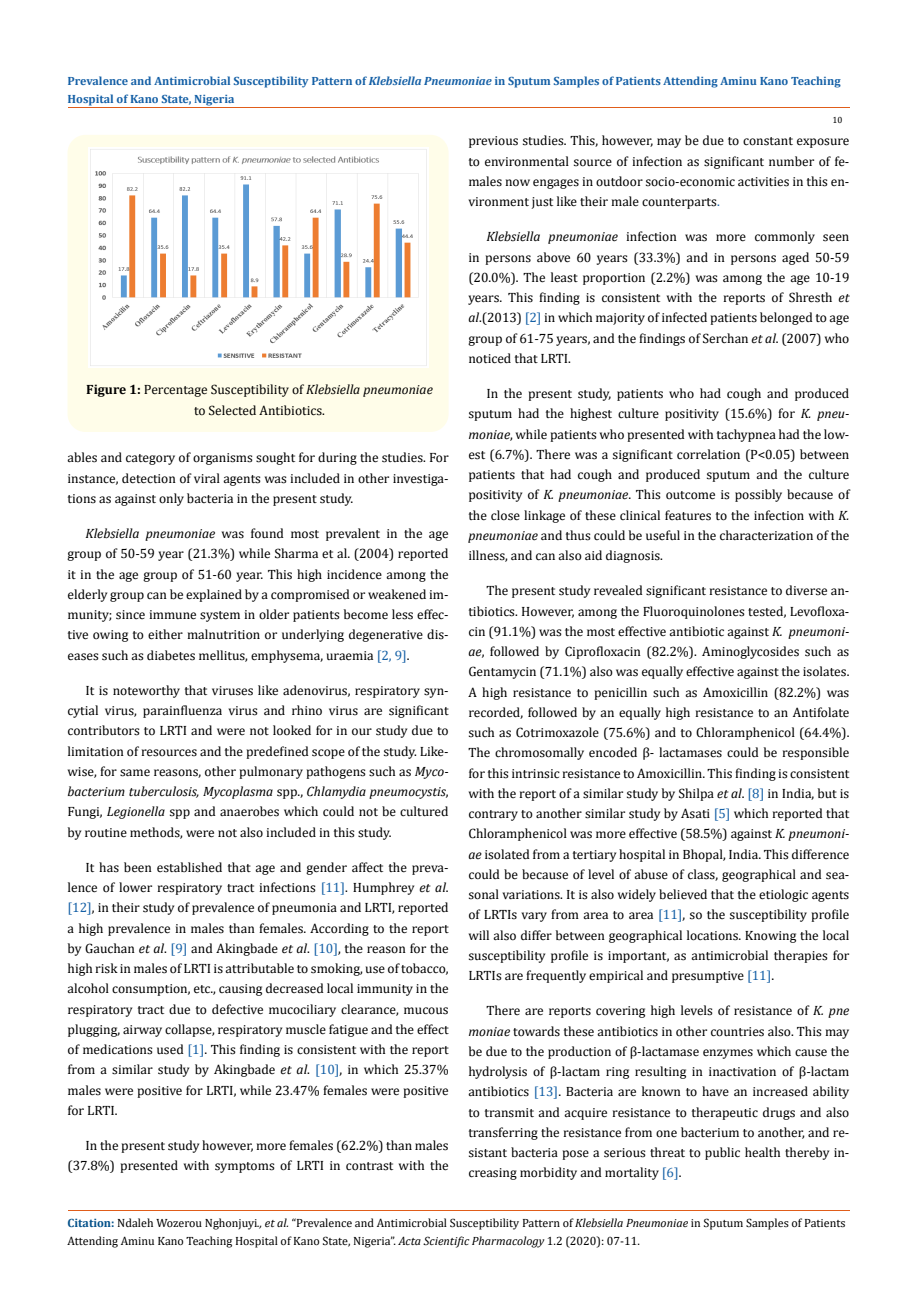
<style>
.page{position:relative;width:917px;height:1314px;background:#fff}
.page>*{position:absolute;margin:0;border:0;box-sizing:border-box;transform-origin:0 0}
.t1{font:13.5px/20.2px "Cambria";color:#000;text-align:justify}
.t2{font:12px/18px "Cambria";color:#000}
.t3{font:700 12px/18px "Cambria";color:#1560a6}
.t4{font:9px "Cambria";color:#000}
.s1{font-style:italic}
.s2{font-weight:700}
.s3{color:#1560a6}
.s4{font-weight:700;color:#035089}
</style>
<div class="page">
<div style="left:68px;top:135px;width:380px;height:297px;background:#fffde9;border-radius:18px"></div>
<img style="left:88px;top:147px;width:341px;height:220px">
<hr style="left:68px;top:108px;width:781px;height:1px;background:#e05d1a">
<hr style="left:68px;top:1210px;width:781px;height:1px;background:#e05d1a">
<p class="t3" style="left:67px;top:71px;width:774px">Prevalence and Antimicrobial Susceptibility Pattern of <span class="s1">Klebsiella Pneumoniae</span> in Sputum Samples of Patients Attending Aminu Kano Teaching<br>Hospital of Kano State, Nigeria</p>
<p class="t1" style="left:86px;top:379px;width:348px;line-height:21px;text-align:center"><span class="s2">Figure 1:</span> Percentage Susceptibility of <span class="s1">Klebsiella pneumoniae </span>to Selected Antibiotics.</p>
<p class="t1" style="left:67px;top:448px;width:383px">ables and category of organisms sought for during the studies. For instance, detection of viral agents was included in other investiga&shy;tions as against only bacteria in the present study.</p>
<p class="t1" style="left:67px;top:523px;width:383px;text-indent:18px"><span class="s1">Klebsiella pneumoniae</span> was found most prevalent in the age group of 50-59 year (21.3%) while Sharma et al. (2004) reported it in the age group of 51-60 year. This high incidence among the elderly group can be explained by a compromised or weakened im&shy;munity; since immune system in older patients become less effec&shy;tive owing to either malnutrition or underlying degenerative dis&shy;eases such as diabetes mellitus, emphysema, uraemia <span class="s3">[2, 9]</span>.</p>
<p class="t1" style="left:67px;top:680px;width:383px;text-indent:18px">It is noteworthy that viruses like adenovirus, respiratory syn&shy;cytial virus, parainfluenza virus and rhino virus are significant contributors to LRTI and were not looked for in our study due to limitation of resources and the predefined scope of the study. Like&shy;wise, for same reasons, other pulmonary pathogens such as <span class="s1">Myco&shy;bacterium tuberculosis, Mycoplasma</span> spp., <span class="s1">Chlamydia pneumocystis</span>, Fungi, <span class="s1">Legionella</span> spp and anaerobes which could not be cultured by routine methods, were not also included in this study.</p>
<p class="t1" style="left:67px;top:857px;width:383px;text-indent:18px">It has been established that age and gender affect the preva&shy;lence of lower respiratory tract infections <span class="s3">[11]</span>. Humphrey <span class="s1">et al</span>. <span class="s3">[12]</span>, in their study of prevalence of pneumonia and LRTI, reported a high prevalence in males than females. According to the report by Gauchan <span class="s1">et al</span>. <span class="s3">[9]</span> and Akingbade <span class="s1">et al</span>. <span class="s3">[10]</span>, the reason for the high risk in males of LRTI is attributable to smoking, use of tobacco, alcohol consumption, etc., causing decreased local immunity in the respiratory tract due to defective mucociliary clearance, mucous plugging, airway collapse, respiratory muscle fatigue and the effect of medications used <span class="s3">[1]</span>. This finding is consistent with the report from a similar study by Akingbade <span class="s1">et al</span>. <span class="s3">[10]</span>, in which 25.37% males were positive for LRTI, while 23.47% females were positive for LRTI.</p>
<p class="t1" style="left:67px;top:1135px;width:382px;text-align:right">In the present study however, more females (62.2%) than males (37.8%) presented with symptoms of LRTI in contrast with the</p>
<p class="t4" style="left:832px;top:114px;width:11px">10</p>
<p class="t1" style="left:468px;top:131px;width:382px">previous studies. This, however, may be due to constant exposure to environmental source of infection as significant number of fe&shy;males now engages in outdoor socio-economic activities in this en&shy;vironment just like their male counterparts<span class="s3">.</span></p>
<p class="t1" style="left:468px;top:227px;width:382px;text-indent:18px"><span class="s1">Klebsiella pneumoniae</span> infection was more commonly seen in persons above 60 years (33.3%) and in persons aged 50-59 (20.0%). The least proportion (2.2%) was among the age 10-19 years. This finding is consistent with the reports of Shresth <span class="s1">et al</span>.(2013) <span class="s3">[2]</span> in which majority of infected patients belonged to age group of 61-75 years, and the findings of Serchan <span class="s1">et al</span>. (2007) who noticed that LRTI.</p>
<p class="t1" style="left:468px;top:383px;width:382px;text-indent:18px">In the present study, patients who had cough and produced sputum had the highest culture positivity (15.6%) for <span class="s1">K. pneu&shy;moniae</span>, while patients who presented with tachypnea had the low&shy;est (6.7%). There was a significant correlation (P&lt;0.05) between patients that had cough and produced sputum and the culture positivity of <span class="s1">K. pneumoniae</span>. This outcome is possibly because of the close linkage of these clinical features to the infection with <span class="s1">K. pneumoniae</span> and thus could be useful in the characterization of the illness, and can also aid diagnosis.</p>
<p class="t1" style="left:468px;top:581px;width:382px;text-indent:18px">The present study revealed significant resistance to diverse an&shy;tibiotics. However, among the Fluoroquinolones tested, Levofloxa&shy;cin (91.1%) was the most effective antibiotic against <span class="s1">K. pneumoni&shy;ae</span>, followed by Ciprofloxacin (82.2%). Aminoglycosides such as Gentamycin (71.1%) also was equally effective against the isolates.<br>A high resistance to penicillin such as Amoxicillin (82.2%) was recorded, followed by an equally high resistance to an Antifolate such as Cotrimoxazole (75.6%) and to Chloramphenicol (64.4%).<br>The chromosomally encoded β- lactamases could be responsible for this intrinsic resistance to Amoxicillin. This finding is consistent with the report of a similar study by Shilpa <span class="s1">et al</span>. <span class="s3">[8]</span> in India, but is contrary to another similar study by Asati <span class="s3">[5]</span> which reported that Chloramphenicol was more effective (58.5%) against <span class="s1">K. pneumoni&shy;ae</span> isolated from a tertiary hospital in Bhopal, India. This difference could be because of level of abuse of class, geographical and sea&shy;sonal variations. It is also widely believed that the etiologic agents of LRTIs vary from area to area <span class="s3">[11]</span>, so the susceptibility profile will also differ between geographical locations. Knowing the local susceptibility profile is important, as antimicrobial therapies for LRTIs are frequently empirical and presumptive <span class="s3">[11]</span>.</p>
<p class="t1" style="left:468px;top:1001px;width:382px;text-indent:18px">There are reports covering high levels of resistance of <span class="s1">K. pne moniae</span> towards these antibiotics in other countries also. This may be due to the production of β-lactamase enzymes which cause the hydrolysis of β-lactam ring resulting in inactivation of β-lactam antibiotics <span class="s3">[13]</span>. Bacteria are known to have an increased ability to transmit and acquire resistance to therapeutic drugs and also transferring the resistance from one bacterium to another, and re&shy;sistant bacteria pose a serious threat to public health thereby in&shy;creasing morbidity and mortality <span class="s3">[6]</span>.</p>
<p class="t2" style="left:68px;top:1214px;width:779px"><span class="s4">Citation:</span> Ndaleh Wozerou Nghonjuyi<span class="s1">., et al.</span> “Prevalence and Antimicrobial Susceptibility Pattern of <span class="s1">Klebsiella Pneumoniae</span> in Sputum Samples of Patients<br>Attending Aminu Kano Teaching Hospital of Kano State, Nigeria”. <span class="s1">Acta Scientific Pharmacology</span> 1.2 (2020): 07-11.</p>
</div>
